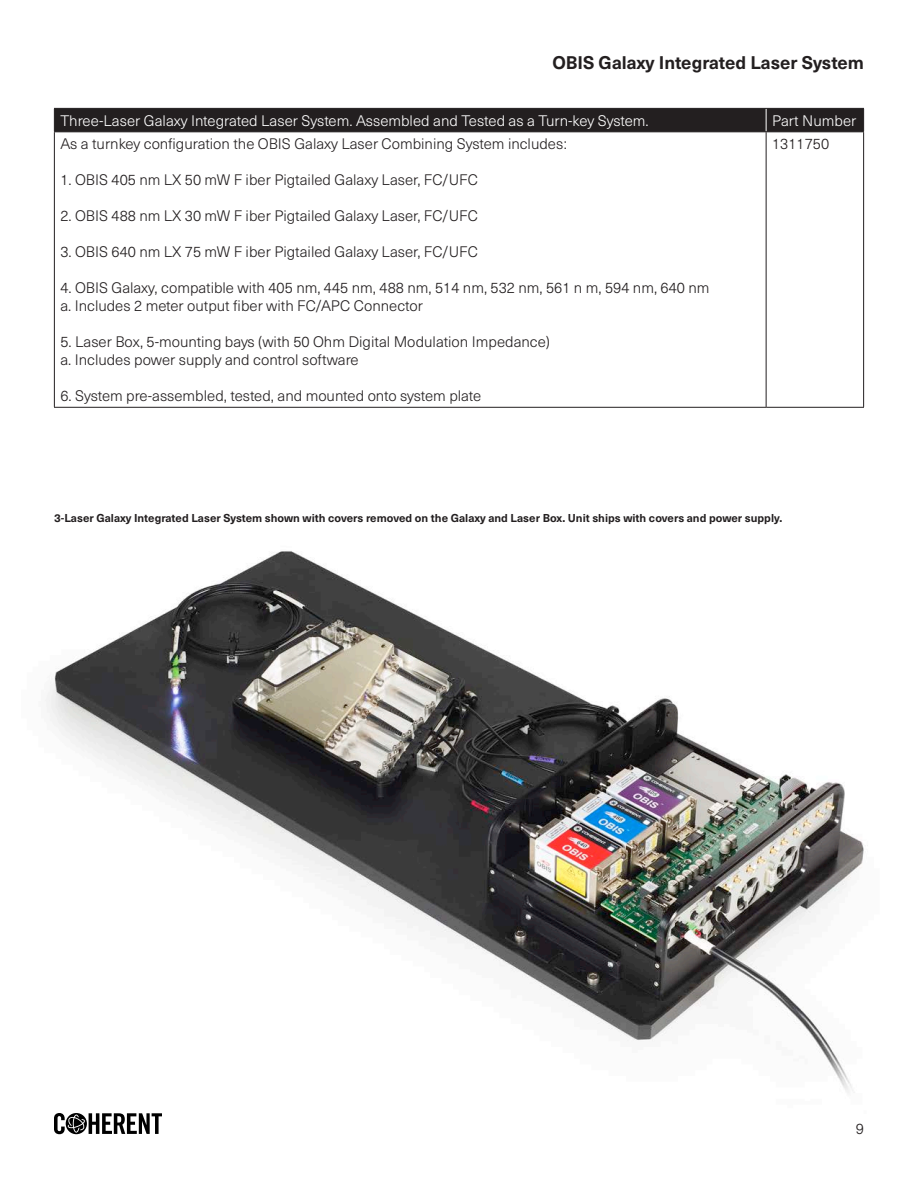
<style>
.page{position:relative;width:918px;height:1188px;background:#fff}
.page>*{position:absolute;margin:0;border:0;box-sizing:border-box;transform-origin:0 0}
.t1{font:700 18px "Neue Haas Unica Pro";color:#231f20}
.t2{font:300 15px "Neue Haas Unica Pro";color:#231f20}
.White_text_on_table_header{font:300 15px "Neue Haas Unica Pro";color:#fff}
.t3{font:700 11.25px "Neue Haas Unica Pro";color:#231f20}
</style>
<div class="page">
<svg style="left:54px;top:1113px;width:108px;height:21px"></svg>
<hr style="left:54px;top:132px;width:1px;height:275px;background:#231f20">
<hr style="left:766px;top:132px;width:1px;height:275px;background:#231f20">
<hr style="left:863px;top:132px;width:1px;height:275px;background:#231f20">
<hr style="left:54px;top:407px;width:712px;height:1px;background:#231f20">
<hr style="left:766px;top:407px;width:98px;height:1px;background:#231f20">
<svg style="left:54px;top:108px;width:810px;height:24px;background:#242021"></svg>
<img style="left:45px;top:551px;width:819px;height:542px">
<p class="t1" style="left:552px;top:51px;width:313px">OBIS Galaxy Integrated Laser System</p>
<p class="White_text_on_table_header" style="left:60px;top:112px;width:590px">Three-Laser Galaxy Integrated Laser System. Assembled and Tested as a Turn-key System.</p>
<p class="White_text_on_table_header" style="left:772px;top:112px;width:86px">Part Number</p>
<p class="t2" style="left:60px;top:135px;width:508px">As a turnkey configuration the OBIS Galaxy Laser Combining System includes:</p>
<p class="t2" style="left:60px;top:171px;width:419px">1. OBIS 405 nm LX 50 mW F iber Pigtailed Galaxy Laser, FC/UFC</p>
<p class="t2" style="left:60px;top:207px;width:419px">2. OBIS 488 nm LX 30 mW F iber Pigtailed Galaxy Laser, FC/UFC</p>
<p class="t2" style="left:60px;top:243px;width:419px">3. OBIS 640 nm LX 75 mW F iber Pigtailed Galaxy Laser, FC/UFC</p>
<p class="t2" style="left:60px;top:279px;width:651px">4. OBIS Galaxy, compatible with 405 nm, 445 nm, 488 nm, 514 nm, 532 nm, 561 n m, 594 nm, 640 nm</p>
<p class="t2" style="left:60px;top:297px;width:364px">a. Includes 2 meter output fiber with FC/APC Connector</p>
<p class="t2" style="left:60px;top:333px;width:491px">5. Laser Box, 5-mounting bays (with 50 Ohm Digital Modulation Impedance)</p>
<p class="t2" style="left:60px;top:351px;width:300px">a. Includes power supply and control software</p>
<p class="t2" style="left:60px;top:387px;width:422px">6. System pre-assembled, tested, and mounted onto system plate</p>
<p class="t2" style="left:772px;top:135px;width:59px">1311750</p>
<p class="t3" style="left:54px;top:511px;width:730px">3-Laser Galaxy Integrated Laser System shown with covers removed on the Galaxy and Laser Box. Unit ships with covers and power supply.</p>
<p class="t2" style="left:856px;top:1120px;width:10px">9</p>
</div>
